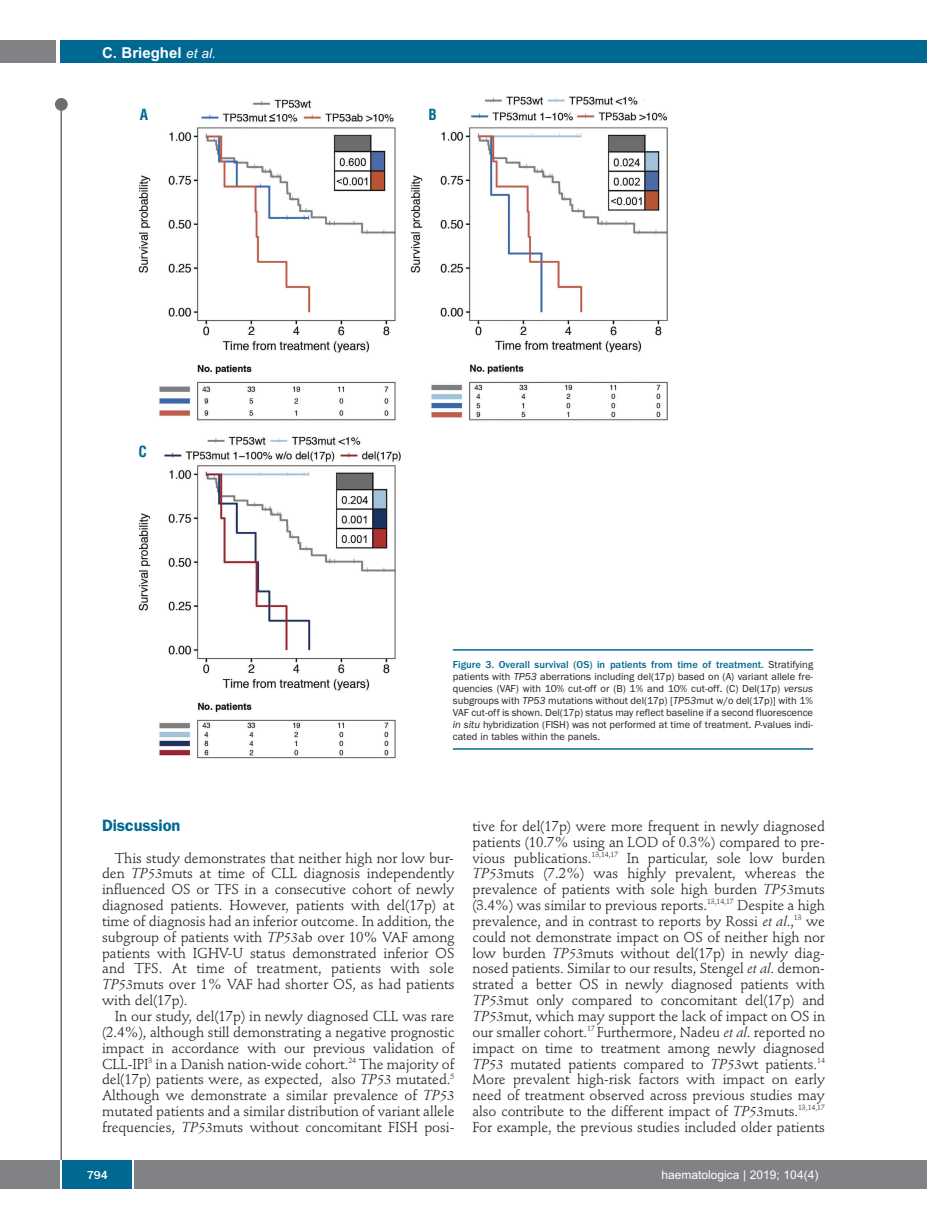
<style>
.page{position:relative;width:927px;height:1225px;background:#fff}
.page>*{position:absolute;margin:0;border:0;box-sizing:border-box;transform-origin:0 0}
.t1{font:600 16.5px "Franklin Gothic";letter-spacing:-.01em;color:#006991}
.t2{font:700 15px "Arial";color:#fff}
.t3{font:700 condensed 15px "Helvetica";color:#006991}
.t4{font:14.25px/15.9px "Stempel Schneidler";letter-spacing:-.005em;color:#231f20;text-align:justify}
.t5{font:12px "Arial";color:#fff}
.t6{font:500 12px "Franklin Gothic";color:#fff}
.t7{font:10.5px/12px "Franklin Gothic";color:#231f20;text-align:justify}
.s1{font-weight:400;font-style:italic;font-size:13.5px}
.s2{font-weight:500;color:#006991}
.s3{font-style:italic}
</style>
<div class="page">
<div style="left:911px;top:40px;width:16px;height:22px;background:#006991"></div>
<div style="left:910px;top:1160px;width:17px;height:28px;background:#808285"></div>
<div style="left:55px;top:98px;width:13px;height:13px;background:#6c6d70;border-radius:50%"></div>
<hr style="left:60px;top:101px;width:2px;height:1061px;background:#6c6d70">
<div style="left:60px;top:40px;width:852px;height:22px;background:#006991"></div>
<div style="left:0;top:40px;width:56px;height:22px;background:#808285"></div>
<div style="left:0;top:1160px;width:911px;height:28px;background:#808285"></div>
<div style="left:62px;top:1160px;width:71px;height:28px;background:#006991"></div>
<hr style="left:60px;top:1160px;width:2px;height:28px;background:#fff">
<svg style="left:133px;top:1160px;width:1px;height:28px"></svg>
<img style="left:138px;top:96px;width:536px;height:663px">
<hr style="left:453px;top:649px;width:360px;height:1px;background:#006991">
<hr style="left:453px;top:748px;width:360px;height:1px;background:#006991">
<p class="t2" style="left:102px;top:44px;width:115px">C. Brieghel <span class="s1">et al.</span></p>
<p class="t3" style="left:140px;top:106px;width:10px">A</p>
<p class="t3" style="left:429px;top:106px;width:10px">B</p>
<p class="t3" style="left:138px;top:442px;width:10px">C</p>
<p class="t7" style="left:453px;top:658px;width:362px"><span class="s2">Figure 3. Overall survival (OS) in patients from time of treatment.</span> Stratifying patients with <span class="s3">TP53</span> aberrations including del(17p) based on (A) variant allele fre&shy;quencies (VAF) with 10% cut-off or (B) 1% and 10% cut-off. (C) Del(17p) <span class="s3">versus </span>subgroups with <span class="s3">TP53</span> mutations without del(17p) [<span class="s3">TP53</span>mut w/o del(17p)] with 1% VAF cut-off is shown. Del(17p) status may reflect baseline if a second fluorescence <span class="s3">in situ</span> hybridization (FISH) was not performed at time of treatment. <span class="s3">P</span>-values indi&shy;cated in tables within the panels.</p>
<p class="t1" style="left:102px;top:819px;width:80px">Discussion</p>
<p class="t4" style="left:102px;top:851px;width:354px;text-indent:13px">This study demonstrates that neither high nor low bur&shy;den <span class="s3">TP53</span>muts at time of CLL diagnosis independently influenced OS or TFS in a consecutive cohort of newly diagnosed patients. However, patients with del(17p) at time of diagnosis had an inferior outcome. In addition, the subgroup of patients with <span class="s3">TP53</span>ab over 10% VAF among patients with IGHV-U status demonstrated inferior OS and TFS. At time of treatment, patients with sole <span class="s3">TP53</span>muts over 1% VAF had shorter OS, as had patients with del(17p).</p>
<p class="t4" style="left:102px;top:1009px;width:354px;text-indent:13px">In our study, del(17p) in newly diagnosed CLL was rare (2.4%), although still demonstrating a negative prognostic impact in accordance with our previous validation of CLL-IPI<sup>3</sup> in a Danish nation-wide cohort.<sup>24</sup> The majority of del(17p) patients were, as expected, also <span class="s3">TP53</span> mutated.<sup>5<br></sup>Although we demonstrate a similar prevalence of <span class="s3">TP53 </span>mutated patients and a similar distribution of variant allele frequencies, <span class="s3">TP53</span>muts without concomitant FISH posi-</p>
<p class="t4" style="left:472px;top:819px;width:354px">tive for del(17p) were more frequent in newly diagnosed patients (10.7% using an LOD of 0.3%) compared to pre&shy;vious publications.<sup>13,14,17</sup> In particular, sole low burden <span class="s3">TP53</span>muts (7.2%) was highly prevalent, whereas the prevalence of patients with sole high burden <span class="s3">TP53</span>muts (3.4%) was similar to previous reports.<sup>13,14,17</sup> Despite a high prevalence, and in contrast to reports by Rossi <span class="s3">et al</span>.,<sup>13</sup> we could not demonstrate impact on OS of neither high nor low burden <span class="s3">TP53</span>muts without del(17p) in newly diag&shy;nosed patients. Similar to our results, Stengel <span class="s3">et al</span>. demon&shy;strated a better OS in newly diagnosed patients with <span class="s3">TP53</span>mut only compared to concomitant del(17p) and <span class="s3">TP53</span>mut, which may support the lack of impact on OS in our smaller cohort.<sup>17</sup> Furthermore, Nadeu <span class="s3">et al</span>. reported no impact on time to treatment among newly diagnosed <span class="s3">TP53</span> mutated patients compared to <span class="s3">TP53</span>wt patients.<sup>14<br></sup>More prevalent high-risk factors with impact on early need of treatment observed across previous studies may also contribute to the different impact of <span class="s3">TP53</span>muts.<sup>13,14,17<br></sup>For example, the previous studies included older patients</p>
<p class="t6" style="left:87px;top:1167px;width:23px">794</p>
<p class="t5" style="left:661px;top:1167px;width:158px">haematologica | 2019; 104(4)</p>
</div>
